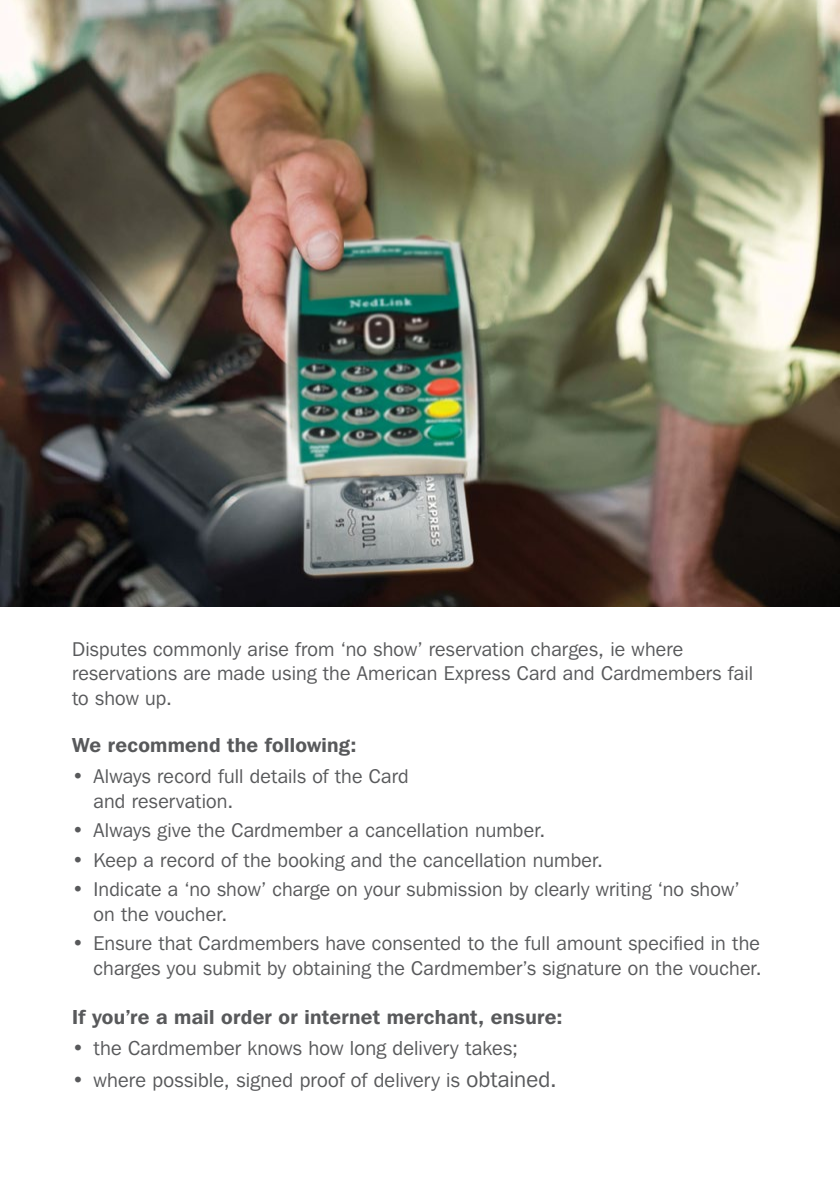
<style>
.page{position:relative;width:840px;height:1191px;background:#fff}
.page>*{position:absolute;margin:0;border:0;box-sizing:border-box;transform-origin:0 0}
.t1{font:20.2px "Franklin Gothic IT Cby BT";letter-spacing:.01em;color:#58595b}
.t2{font:600 20.2px "Franklin Gothic IT Cby BT";letter-spacing:.015em;color:#58595b}
.t3{font:19.8px/24.4px "Franklin Gothic IT Cby BT";letter-spacing:.01em;color:#58595b}
.s1{font-size:22.4px}
</style>
<div class="page">
<img style="left:0;top:0;width:839px;height:607px">
<p class="t3" style="left:72px;top:636px;width:682px">Disputes commonly arise from ‘no show’ reservation charges, ie where reservations are made using the American Express Card and Cardmembers fail to show up.</p>
<p class="t2" style="left:72px;top:732px;width:286px">We recommend the following:</p>
<p class="t3" style="left:93px;top:764px;width:316px;text-indent:-21px">• Always record full details of the Card and reservation.</p>
<p class="t3" style="left:72px;top:818px;width:474px">• Always give the Cardmember a cancellation number.</p>
<p class="t3" style="left:72px;top:847px;width:532px">• Keep a record of the booking and the cancellation number.</p>
<p class="t3" style="left:93px;top:877px;width:647px;text-indent:-21px">• Indicate a ‘no show’ charge on your submission by clearly writing ‘no show’ on the voucher.</p>
<p class="t3" style="left:72px;top:931px;width:690px;text-align:right">• Ensure that Cardmembers have consented to the full amount specified in the charges you submit by obtaining the Cardmember’s signature on the voucher.</p>
<p class="t2" style="left:72px;top:1003px;width:492px">If you’re a mail order or internet merchant, ensure:</p>
<p class="t1" style="left:72px;top:1035px;width:447px">• the Cardmember knows how long delivery takes;</p>
<p class="t1" style="left:72px;top:1067px;width:486px">• where possible, signed proof of delivery is <span class="s1">obtained.</span></p>
</div>
